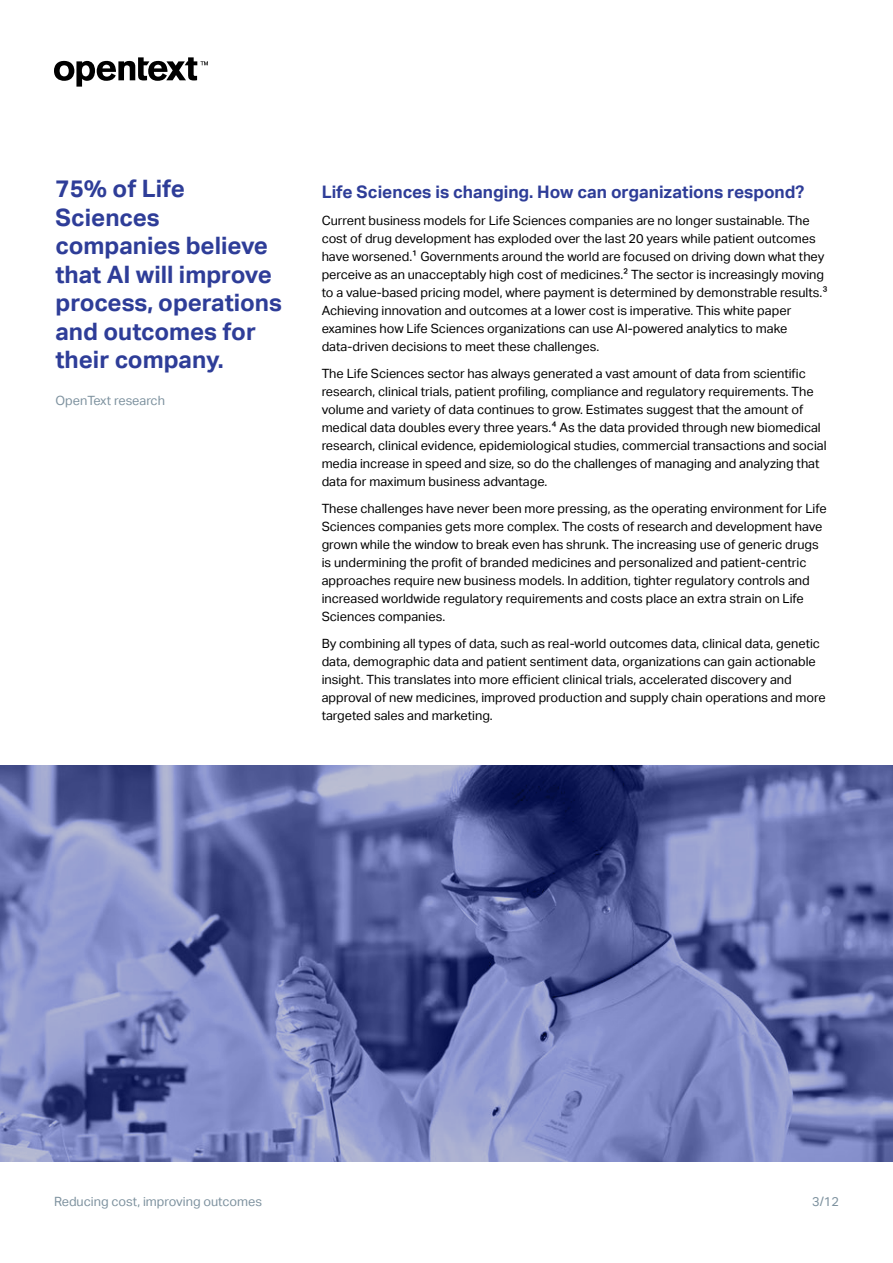
<style>
.page{position:relative;width:893px;height:1263px;background:#fff}
.page>*{position:absolute;margin:0;border:0;box-sizing:border-box;transform-origin:0 0}
.t1{font:700 24px/28.5px "Aktiv Grotesk";color:#2e3d98}
.t2{font:700 17.25px "Aktiv Grotesk";color:#2e3d98}
.t3{font:12.75px/18px "Aktiv Grotesk";color:#000}
.t4{font:12.75px "Aktiv Grotesk";color:#7e929f}
</style>
<div class="page">
<svg style="left:54px;top:57px;width:154px;height:30px"></svg>
<svg style="left:0;top:765px;width:893px;height:396px;background:#6c75ae"></svg>
<h1 class="t1" style="left:56px;top:175px;width:228px">75% of Life<br>Sciences companies believe that AI will improve process, operations and outcomes for their company.</h1>
<p class="t4" style="left:56px;top:393px;width:111px">OpenText research</p>
<h2 class="t2" style="left:322px;top:182px;width:484px">Life Sciences is changing. How can organizations respond?</h2>
<p class="t3" style="left:322px;top:212px;width:507px">Current business models for Life Sciences companies are no longer sustainable. The cost of drug development has exploded over the last 20 years while patient outcomes have worsened.1 Governments around the world are focused on driving down what they perceive as an unacceptably high cost of medicines.2 The sector is increasingly moving to a value-based pricing model, where payment is determined by demonstrable results.3<br>Achieving innovation and outcomes at a lower cost is imperative. This white paper examines how Life Sciences organizations can use AI-powered analytics to make data-driven decisions to meet these challenges.</p>
<p class="t3" style="left:322px;top:365px;width:506px">The Life Sciences sector has always generated a vast amount of data from scientific research, clinical trials, patient profiling, compliance and regulatory requirements. The volume and variety of data continues to grow. Estimates suggest that the amount of medical data doubles every three years.4 As the data provided through new biomedical research, clinical evidence, epidemiological studies, commercial transactions and social media increase in speed and size, so do the challenges of managing and analyzing that data for maximum business advantage.</p>
<p class="t3" style="left:322px;top:500px;width:507px">These challenges have never been more pressing, as the operating environment for Life Sciences companies gets more complex. The costs of research and development have grown while the window to break even has shrunk. The increasing use of generic drugs is undermining the profit of branded medicines and personalized and patient-centric approaches require new business models. In addition, tighter regulatory controls and increased worldwide regulatory requirements and costs place an extra strain on Life Sciences companies.</p>
<p class="t3" style="left:322px;top:635px;width:506px">By combining all types of data, such as real-world outcomes data, clinical data, genetic data, demographic data and patient sentiment data, organizations can gain actionable insight. This translates into more efficient clinical trials, accelerated discovery and approval of new medicines, improved production and supply chain operations and more targeted sales and marketing.</p>
<p class="t4" style="left:54px;top:1194px;width:210px">Reducing cost, improving outcomes</p>
<p class="t4" style="left:812px;top:1194px;width:28px">3/12</p>
</div>
